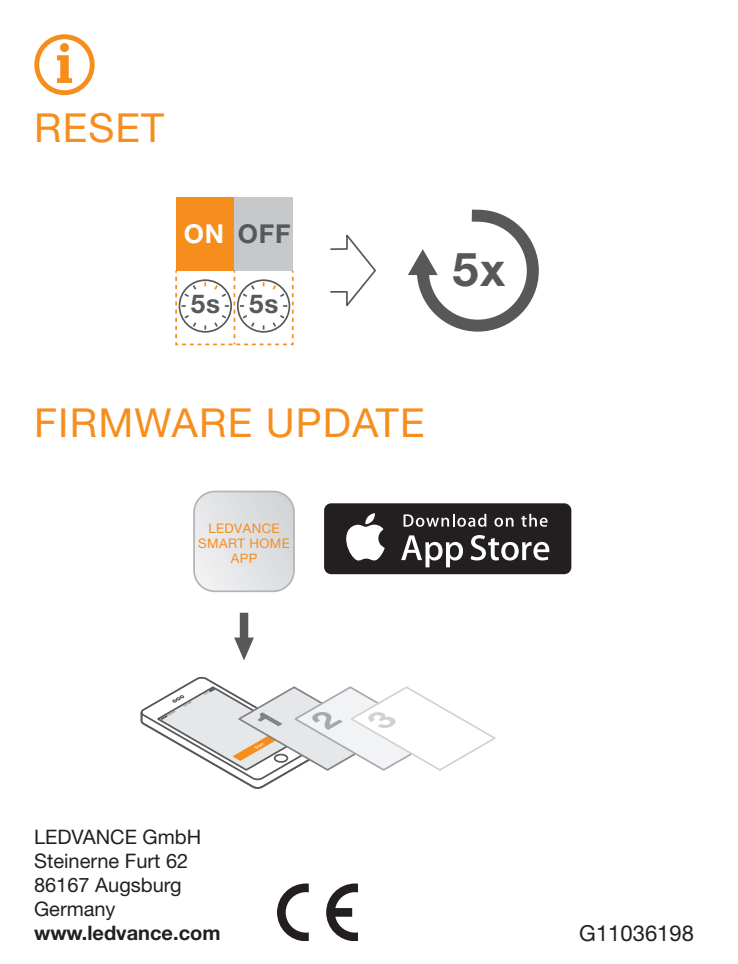
<style>
.page{position:relative;width:738px;height:964px;background:#fff}
.page>*{position:absolute;margin:0;border:0;box-sizing:border-box;transform-origin:0 0}
.t1{font:700 46.8px "Helvetica Neue LT Pro";color:#57585a}
.t2{font:40px "Helvetica Neue LT Pro";letter-spacing:.03em;color:#f68e1e}
.t3{font:700 26px "Helvetica Neue LT Pro";letter-spacing:.03em;color:#57585a}
.t4{font:22px "Helvetica Neue LT Pro";color:#231f20}
.t5{font:20px/24px "Helvetica Neue LT Pro";color:#231f20}
.t6{font:700 20px "Helvetica Neue LT Pro";color:#231f20}
.t7{font:13.2px/15.6px "Helvetica Neue OSRAM";letter-spacing:.03em;color:#f68e1e;text-align:center}
.s1{color:#fff}
</style>
<div class="page">
<div style="left:60px;top:43px;width:9px;height:9px;background:#f68e1e;border-radius:50%"></div>
<div style="left:34px;top:34px;width:61px;height:61px;border:5px solid #f68e1e;border-radius:50%"></div>
<svg style="left:57px;top:55px;width:15px;height:28px"></svg>
<div style="left:176px;top:197px;width:58px;height:73px;background:#f68e1e"></div>
<div style="left:234px;top:197px;width:58px;height:73px;background:#c7c8ca"></div>
<svg style="left:175px;top:271px;width:119px;height:74px"></svg>
<svg style="left:330px;top:234px;width:46px;height:73px"></svg>
<svg style="left:408px;top:209px;width:130px;height:123px"></svg>
<svg style="left:196px;top:491px;width:98px;height:100px;background:#e1e2e4"></svg>
<div style="left:193px;top:491px;width:101px;height:101px;border:2px solid #b2b3b7;border-radius:21px"></div>
<svg style="left:140px;top:676px;width:356px;height:113px"></svg>
<div style="left:324px;top:503px;width:247px;height:71px;background:#231f20;border-radius:7px"></div>
<svg style="left:346px;top:513px;width:38px;height:47px"></svg>
<svg style="left:401px;top:535px;width:61px;height:32px"></svg>
<svg style="left:470px;top:535px;width:79px;height:25px"></svg>
<svg style="left:403px;top:514px;width:83px;height:13px"></svg>
<svg style="left:494px;top:518px;width:19px;height:9px"></svg>
<svg style="left:521px;top:514px;width:26px;height:13px"></svg>
<svg style="left:234px;top:613px;width:20px;height:47px"></svg>
<svg style="left:277px;top:883px;width:31px;height:57px"></svg>
<svg style="left:326px;top:883px;width:32px;height:57px"></svg>
<h2 class="t2" style="left:34px;top:103px;width:131px">ReSET</h2>
<h3 class="t3" style="left:184px;top:218px;width:108px"><span class="s1">ON</span> OFF</h3>
<h3 class="t3" style="left:191px;top:287px;width:89px">5s 5s</h3>
<h1 class="t1" style="left:452px;top:239px;width:54px">5x</h1>
<h2 class="t2" style="left:34px;top:398px;width:391px">FIRMWARE UPDATE</h2>
<p class="t7" style="left:198px;top:520px;width:93px">LEDVANCE<br>SMART HOME<br>APP</p>
<p class="t5" style="left:34px;top:824px;width:168px">LEDVANCE GmbH<br>Steinerne Furt 62<br>86167 Augsburg<br>Germany</p>
<p class="t6" style="left:34px;top:920px;width:188px">www.ledvance.com</p>
<p class="t4" style="left:579px;top:920px;width:116px">G11036198</p>
</div>
